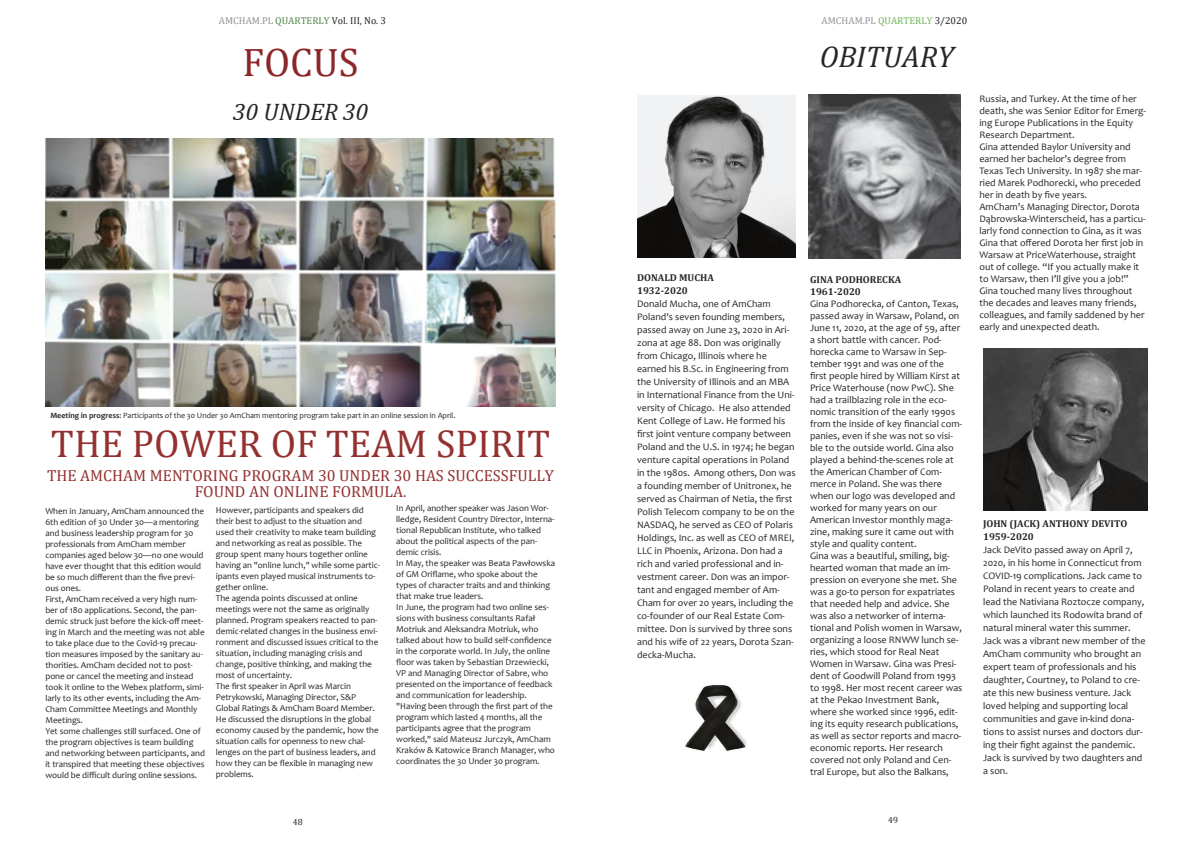
<style>
.page{position:relative;width:1191px;height:842px;background:#fff}
.page>*{position:absolute;margin:0;border:0;box-sizing:border-box;transform-origin:0 0}
.t1{font:40px "Cambria";color:#8c2729}
.t2{font:39px "Cambria";color:#943130}
.t3{font:italic 30px "Cambria";color:#272627}
.t4{font:italic 24px "Cambria";color:#272627}
.t5{font:16px/16px "Cambria";color:#943130;text-align:center}
.t6{font:10px/12px "Candara";color:#272627}
.t7{font:700 10px/13px "Cambria";color:#272627}
.t8{font:10px "Cambria Math";color:#272627}
.t9{font:10px "Cambria Math";color:#939393}
.t10{font:9px/11px "Candara";letter-spacing:-.005em;color:#272627}
.t11{font:9px "Cambria Math";color:#272627}
.t12{font:8px "Candara";color:#272627}
.s1{color:#939393}
.s2{color:#4f8749}
.s3{font-weight:700}
.s4{color:#6eb453}
.s5{color:#272627}
</style>
<div class="page">
<img style="left:45px;top:138px;width:511px;height:268px">
<img style="left:983px;top:348px;width:164px;height:163px">
<img style="left:808px;top:94px;width:152px;height:164px">
<img style="left:637px;top:96px;width:158px;height:162px">
<img style="left:685px;top:685px;width:62px;height:66px">
<p class="t8" style="left:219px;top:16px;width:169px"><span class="s1">AMCHAM.PL</span> <span class="s2">QUARTERLY</span> Vol. III, No. 3</p>
<h1 class="t1" style="left:243px;top:38px;width:117px">FOCUS</h1>
<h3 class="t4" style="left:233px;top:98px;width:137px">30 UNDER 30</h3>
<p class="t12" style="left:50px;top:412px;width:406px"><span class="s3">Meeting in progress</span>: Participants of the 30 Under 30 AmCham mentoring program take part in an online session in April.</p>
<h2 class="t2" style="left:51px;top:420px;width:501px">THE POWER OF TEAM SPIRIT</h2>
<h3 class="t5" style="left:47px;top:467px;width:508px">THE AMCHAM MENTORING PROGRAM 30 UNDER 30 HAS SUCCESSFULLY<br>FOUND AN ONLINE FORMULA.</h3>
<p class="t10" style="left:45px;top:506px;width:161px">When in January, AmCham announced the 6th edition of 30 Under 30—a mentoring and business leadership program for 30 professionals from AmCham member companies aged below 30—no one would have ever thought that this edition would be so much different than the five previ&shy;ous ones.<br>First, AmCham received a very high num&shy;ber of 180 applications. Second, the pan&shy;demic struck just before the kick-off meet&shy;ing in March and the meeting was not able to take place due to the Covid-19 precau&shy;tion measures imposed by the sanitary au&shy;thorities. AmCham decided not to post&shy;pone or cancel the meeting and instead took it online to the Webex platform, simi&shy;larly to its other events, including the Am-Cham Committee Meetings and Monthly Meetings.<br>Yet some challenges still surfaced. One of the program objectives is team building and networking between participants, and it transpired that meeting these objectives would be difficult during online sessions.</p>
<p class="t10" style="left:216px;top:505px;width:166px">However, participants and speakers did their best to adjust to the situation and used their creativity to make team building and networking as real as possible. The group spent many hours together online having an "online lunch," while some partic&shy;ipants even played musical instruments to&shy;gether online.<br>The agenda points discussed at online meetings were not the same as originally planned. Program speakers reacted to pan&shy;demic-related changes in the business envi&shy;ronment and discussed issues critical to the situation, including managing crisis and change, positive thinking, and making the most of uncertainty.<br>The first speaker in April was Marcin Petrykowski, Managing Director, S&amp;P Global Ratings &amp; AmCham Board Member.<br>He discussed the disruptions in the global economy caused by the pandemic, how the situation calls for openness to new chal&shy;lenges on the part of business leaders, and how they can be flexible in managing new problems.</p>
<p class="t10" style="left:396px;top:503px;width:160px">In April, another speaker was Jason Wor&shy;lledge, Resident Country Director, Interna&shy;tional Republican Institute, who talked about the political aspects of the pan&shy;demic crisis.<br>In May, the speaker was Beata Pawłowska of GM Oriflame, who spoke about the types of character traits and and thinking that make true leaders.<br>In June, the program had two online ses&shy;sions with business consultants Rafał Motriuk and Aleksandra Motriuk, who talked about how to build self-confidence in the corporate world. In July, the online floor was taken by Sebastian Drzewiecki, VP and Managing Director of Sabre, who presented on the importance of feedback and communication for leadership. "Having been through the first part of the program which lasted 4 months, all the participants agree that the program worked," said Mateusz Jurczyk, AmCham Kraków &amp; Katowice Branch Manager, who coordinates the 30 Under 30 program.</p>
<p class="t7" style="left:637px;top:271px;width:78px">DONALD MUCHA<br>1932-2020</p>
<p class="t6" style="left:637px;top:298px;width:160px;line-height:13px">Donald Mucha, one of AmCham Poland's seven founding members, passed away on June 23, 2020 in Ari&shy;zona at age 88. Don was originally from Chicago, Illinois where he earned his B.Sc. in Engineering from the University of Illinois and an MBA in International Finance from the Uni&shy;versity of Chicago. He also attended Kent College of Law. He formed his first joint venture company between Poland and the U.S. in 1974; he began venture capital operations in Poland in the 1980s. Among others, Don was a founding member of Unitronex, he served as Chairman of Netia, the first Polish Telecom company to be on the NASDAQ, he served as CEO of Polaris Holdings, Inc. as well as CEO of MREI, LLC in Phoenix, Arizona. Don had a rich and varied professional and in&shy;vestment career. Don was an impor&shy;tant and engaged member of Am-Cham for over 20 years, including the co-founder of our Real Estate Com&shy;mittee. Don is survived by three sons and his wife of 22 years, Dorota Szan&shy;decka-Mucha.</p>
<p class="t9" style="left:821px;top:16px;width:147px">AMCHAM.PL <span class="s4">QUARTERLY</span> <span class="s5">3/2020</span></p>
<h3 class="t3" style="left:819px;top:39px;width:136px">OBITUARY</h3>
<p class="t7" style="left:810px;top:273px;width:93px;line-height:12px">GINA PODHORECKA<br>1961-2020</p>
<p class="t6" style="left:810px;top:298px;width:154px">Gina Podhorecka, of Canton, Texas, passed away in Warsaw, Poland, on<br>June 11, 2020, at the age of 59, after a short battle with cancer. Pod&shy;horecka came to Warsaw in Sep&shy;tember 1991 and was one of the first people hired by William Kirst at<br>Price Waterhouse (now PwC). She had a trailblazing role in the eco&shy;nomic transition of the early 1990s from the inside of key financial com&shy;panies, even if she was not so visi&shy;ble to the outside world. Gina also played a behind-the-scenes role at the American Chamber of Com&shy;merce in Poland. She was there when our logo was developed and worked for many years on our<br>American Investor monthly maga&shy;zine, making sure it came out with style and quality content.<br>Gina was a beautiful, smiling, big&shy;hearted woman that made an im&shy;pression on everyone she met. She was a go-to person for expatriates that needed help and advice. She was also a networker of interna&shy;tional and Polish women in Warsaw, organizing a loose RNWW lunch se&shy;ries, which stood for Real Neat<br>Women in Warsaw. Gina was Presi&shy;dent of Goodwill Poland from 1993 to 1998. Her most recent career was at the Pekao Investment Bank, where she worked since 1996, edit&shy;ing its equity research publications, as well as sector reports and macro&shy;economic reports. Her research covered not only Poland and Cen&shy;tral Europe, but also the Balkans,</p>
<p class="t6" style="left:979px;top:94px;width:168px">Russia, and Turkey. At the time of her death, she was Senior Editor for Emerg&shy;ing Europe Publications in the Equity Research Department.<br>Gina attended Baylor University and earned her bachelor’s degree from Texas Tech University. In 1987 she mar&shy;ried Marek Podhorecki, who preceded her in death by five years.<br>AmCham’s Managing Director, Dorota Dąbrowska-Winterscheid, has a particu&shy;larly fond connection to Gina, as it was Gina that offered Dorota her first job in Warsaw at PriceWaterhouse, straight out of college. “If you actually make it to Warsaw, then I’ll give you a job!” Gina touched many lives throughout the decades and leaves many friends, colleagues, and family saddened by her early and unexpected death.</p>
<p class="t7" style="left:983px;top:516px;width:146px">JOHN (JACK) ANTHONY DEVITO<br>1959-2020</p>
<p class="t6" style="left:983px;top:544px;width:164px;line-height:13px">Jack DeVito passed away on April 7, 2020, in his home in Connecticut from COVID-19 complications. Jack came to Poland in recent years to create and lead the Nativiana Roztocze company, which launched its Rodowita brand of natural mineral water this summer.<br>Jack was a vibrant new member of the AmCham community who brought an expert team of professionals and his daughter, Courtney, to Poland to cre&shy;ate this new business venture. Jack loved helping and supporting local communities and gave in-kind dona&shy;tions to assist nurses and doctors dur&shy;ing their fight against the pandemic.<br>Jack is survived by two daughters and a son.</p>
<p class="t11" style="left:293px;top:818px;width:11px">48</p>
<p class="t11" style="left:888px;top:816px;width:11px">49</p>
</div>
